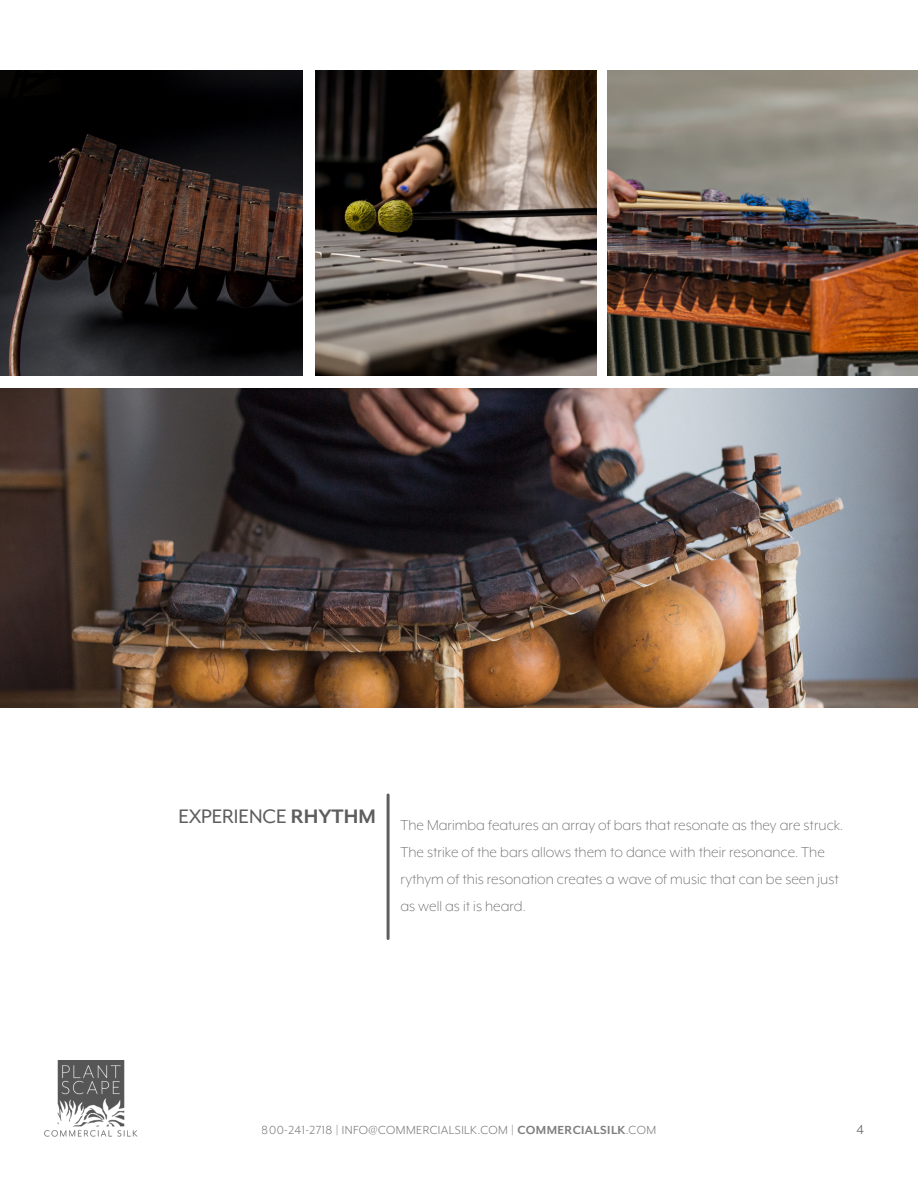
<style>
.page{position:relative;width:918px;height:1188px;background:#fff}
.page>*{position:absolute;margin:0;border:0;box-sizing:border-box;transform-origin:0 0}
.t1{font:22.5px "Mr Eaves XL Mod OT";color:#5f5e5e}
.Body{font:300 16.5px/27px "Mr Eaves XL Mod OT";color:#5f5e5e}
.t2{font:15px "Mr Eaves XL Mod OT";color:#5f5e5e}
.t3{font:13.5px "Mr Eaves XL Mod OT";letter-spacing:.03em;color:#5f5e5e}
.s1{font-weight:700}
</style>
<div class="page">
<hr style="left:387px;top:795px;width:3px;height:144px;background:#5d5f5e">
<img style="left:44px;top:1061px;width:94px;height:76px">
<img style="left:608px;top:70px;width:310px;height:306px">
<img style="left:0;top:389px;width:918px;height:318px">
<img style="left:0;top:71px;width:302px;height:305px">
<img style="left:315px;top:70px;width:281px;height:306px">
<p class="t1" style="left:178px;top:804px;width:199px">EXPERIENCE <span class="s1">RHYTHM</span></p>
<p class="Body" style="left:400px;top:811px;width:444px">The Marimba features an array of bars that resonate as they are struck.<br>The strike of the bars allows them to dance with their resonance. The rythym of this resonation creates a wave of music that can be seen just as well as it is heard.</p>
<p class="t3" style="left:262px;top:1123px;width:396px">800-241-2718 | INFO@COMMERCIALSILK.COM | <span class="s1">COMMERCIALSILK</span>.COM</p>
<p class="t2" style="left:856px;top:1121px;width:9px">4</p>
</div>
